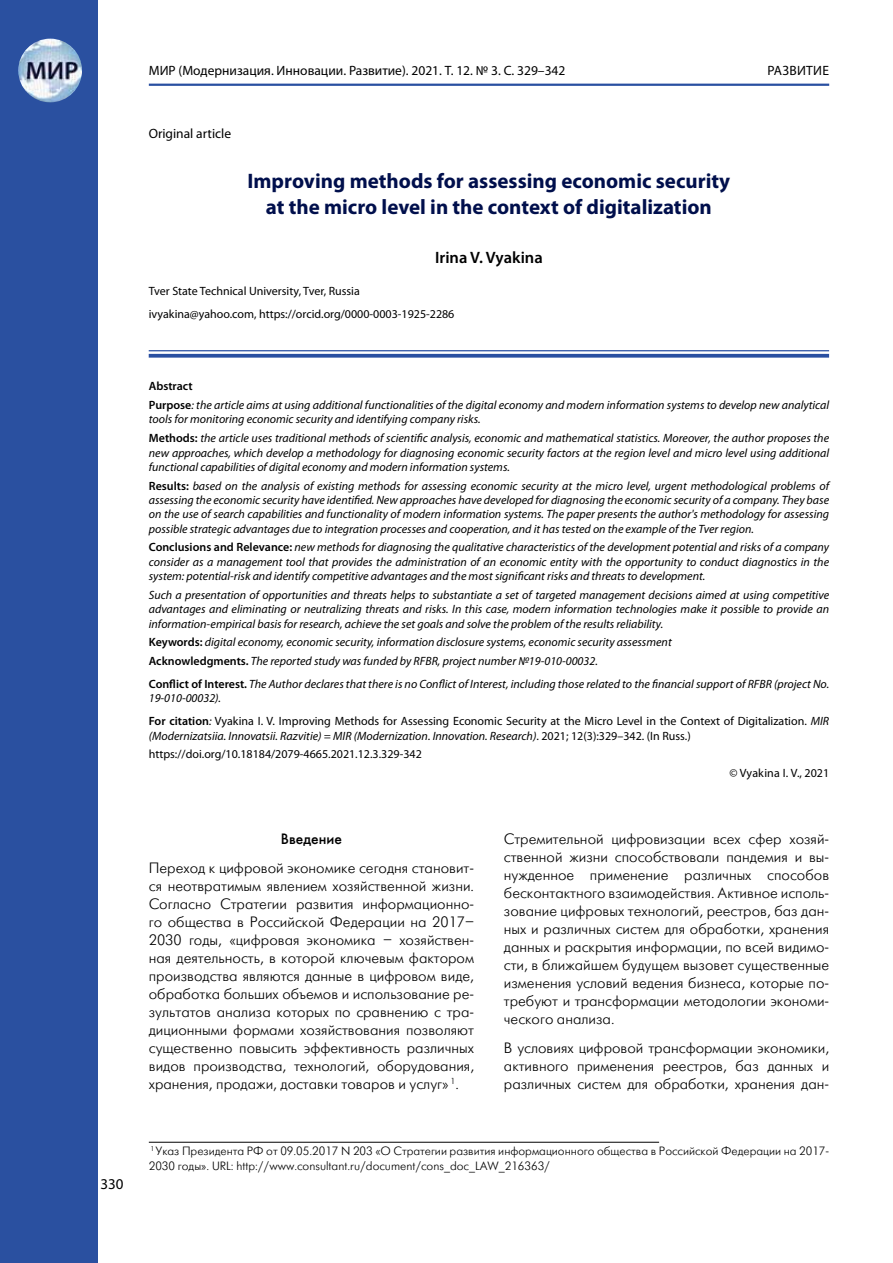
<style>
.page{position:relative;width:893px;height:1263px;background:#fff}
.page>*{position:absolute;margin:0;border:0;box-sizing:border-box;transform-origin:0 0}
.t1{font:700 21px/25.2px "Myriad Pro";color:#000f4c;text-align:center}
.t2{font:600 16.5px "Myriad Pro";color:#000}
.t3{font:15px/18px "Futuris Light C";color:#000;text-align:justify}
.t4{font:15px "Futuris C";color:#000}
.t5{font:15px "Myriad Pro";color:#000}
.t6{font:13.5px "Myriad Pro";color:#000}
.t7{font:italic 12px/14.4px "Myriad Pro";color:#000}
.t8{font:12px/23px "Myriad Pro";color:#000}
.t9{font:12px/14.4px "Futuris Light C";color:#000}
.s1{font-weight:600;font-style:normal}
.s2{font-weight:600}
.s3{font-style:italic}
</style>
<div class="page">
<hr style="left:149px;top:350px;width:680px;height:1px;background:#294fa1">
<svg style="left:149px;top:354px;width:680px;height:4px;background:#3c5fa9"></svg>
<div style="left:0;top:0;width:97px;height:1263px;background:#2a50a0"></div>
<img style="left:18px;top:39px;width:64px;height:63px;border-radius:32px">
<hr style="left:149px;top:1142px;width:510px;height:1px;background:#000">
<hr style="left:149px;top:84px;width:680px;height:2px;background:#294fa1">
<p class="t5" style="left:101px;top:1175px;width:25px">330</p>
<p class="t6" style="left:149px;top:62px;width:418px">МИР (Модернизация. Инновации. Развитие). 2021. Т. 12. № 3. С. 329–342</p>
<p class="t6" style="left:768px;top:62px;width:31px">Развити</p>
<p class="t6" style="left:822px;top:62px;width:8px">е</p>
<p class="t6" style="left:149px;top:125px;width:84px">Original article</p>
<h1 class="t1" style="left:248px;top:168px;width:484px">Improving methods for assessing economic security at the micro level in the context of digitalization</h1>
<h2 class="t2" style="left:435px;top:247px;width:109px">Irina V. Vyakina</h2>
<p class="t8" style="left:149px;top:279px;width:307px">Tver State Technical University, Tver, Russia ivyakina@yahoo.com, https://orcid.org/0000-0003-1925-2286</p>
<p class="t7" style="left:149px;top:377px;width:682px;line-height:18.6px"><span class="s1">Abstract<br>Purpose</span>: the article aims at using additional functionalities of the digital economy and modern information systems to develop new analytical</p>
<p class="t7" style="left:149px;top:410px;width:682px;line-height:18.6px">tools for monitoring economic security and identifying company risks.<br><span class="s1">Methods:</span> the article uses traditional methods of scientific analysis, economic and mathematical statistics. Moreover, the author proposes the</p>
<p class="t7" style="left:149px;top:445px;width:682px">new approaches, which develop a methodology for diagnosing economic security factors at the region level and micro level using additional functional capabilities of digital economy and modern information systems.</p>
<p class="t7" style="left:149px;top:478px;width:682px;text-align:justify"><span class="s1">Results:</span> based on the analysis of existing methods for assessing economic security at the micro level, urgent methodological problems of assessing the economic security have identified. New approaches have developed for diagnosing the economic security of a company. They base on the use of search capabilities and functionality of modern information systems. The paper presents the author's methodology for assessing possible strategic advantages due to integration processes and cooperation, and it has tested on the example of the Tver region.</p>
<p class="t7" style="left:149px;top:540px;width:682px;text-align:justify"><span class="s1">Conclusions and Relevance:</span> new methods for diagnosing the qualitative characteristics of the development potential and risks of a company consider as a management tool that provides the administration of an economic entity with the opportunity to conduct diagnostics in the system: potential-risk and identify competitive advantages and the most significant risks and threats to development.</p>
<p class="t7" style="left:149px;top:587px;width:682px;text-align:justify">Such a presentation of opportunities and threats helps to substantiate a set of targeted management decisions aimed at using competitive advantages and eliminating or neutralizing threats and risks. In this case, modern information technologies make it possible to provide an information-empirical basis for research, achieve the set goals and solve the problem of the results reliability.</p>
<p class="t7" style="left:149px;top:633px;width:524px;line-height:18.6px"><span class="s1">Keywords:</span> digital economy, economic security, information disclosure systems, economic security assessment<br><span class="s1">Acknowledgments.</span> The reported study was funded by RFBR, project number №19-010-00032.</p>
<p class="t7" style="left:149px;top:676px;width:682px"><span class="s1">Conflict of Interest.</span> The Author declares that there is no Conflict of Interest, including those related to the financial support of RFBR (project No.<br>19-010-00032).</p>
<p class="t8" style="left:149px;top:714px;width:682px;line-height:14.4px"><span class="s2">For citation</span><span class="s3">:</span> Vyakina I. V. Improving Methods for Assessing Economic Security at the Micro Level in the Context of Digitalization. <span class="s3">MIR (Modernizatsiia. Innovatsii. Razvitie) = MIR (Modernization. Innovation. Research)</span>. 2021; 12(3):329–342. (In Russ.)</p>
<p class="t8" style="left:149px;top:742px;width:275px">https://doi.org/10.18184/2079-4665.2021.12.3.329-342</p>
<p class="t8" style="left:729px;top:761px;width:101px">© Vyakina I. V., 2021</p>
<p class="t4" style="left:281px;top:830px;width:63px">Введение</p>
<p class="t3" style="left:149px;top:859px;width:327px">Переход к цифровой экономике сегодня становит&shy;ся неотвратимым явлением хозяйственной жизни.<br>Согласно Стратегии развития информационно&shy;го общества в Российской Федерации на 2017– 2030 годы, «цифровая экономика – хозяйствен&shy;ная деятельность, в которой ключевым фактором производства являются данные в цифровом виде, обработка больших объемов и использование ре&shy;зультатов анализа которых по сравнению с тра&shy;диционными формами хозяйствования позволяют существенно повысить эффективность различных видов производства, технологий, оборудования, хранения, продажи, доставки товаров и услуг» <sup>1</sup>.</p>
<p class="t3" style="left:504px;top:830px;width:327px">Стремительной цифровизации всех сфер хозяй&shy;ственной жизни способствовали пандемия и вы&shy;нужденное применение различных способов бесконтактного взаимодействия. Активное исполь&shy;зование цифровых технологий, реестров, баз дан&shy;ных и различных систем для обработки, хранения данных и раскрытия информации, по всей видимо&shy;сти, в ближайшем будущем вызовет существенные изменения условий ведения бизнеса, которые по&shy;требуют и трансформации методологии экономи&shy;ческого анализа.</p>
<p class="t3" style="left:504px;top:1039px;width:327px">В условиях цифровой трансформации экономики, активного применения реестров, баз данных и различных систем для обработки, хранения дан-</p>
<p class="t9" style="left:149px;top:1144px;width:682px"><sup>1</sup> Указ Президента РФ от 09.05.2017 N 203 «О Стратегии развития информационного общества в Российской Федерации на 2017-<br>2030 годы». URL: http://www.consultant.ru/document/cons_doc_LAW_216363/</p>
</div>
